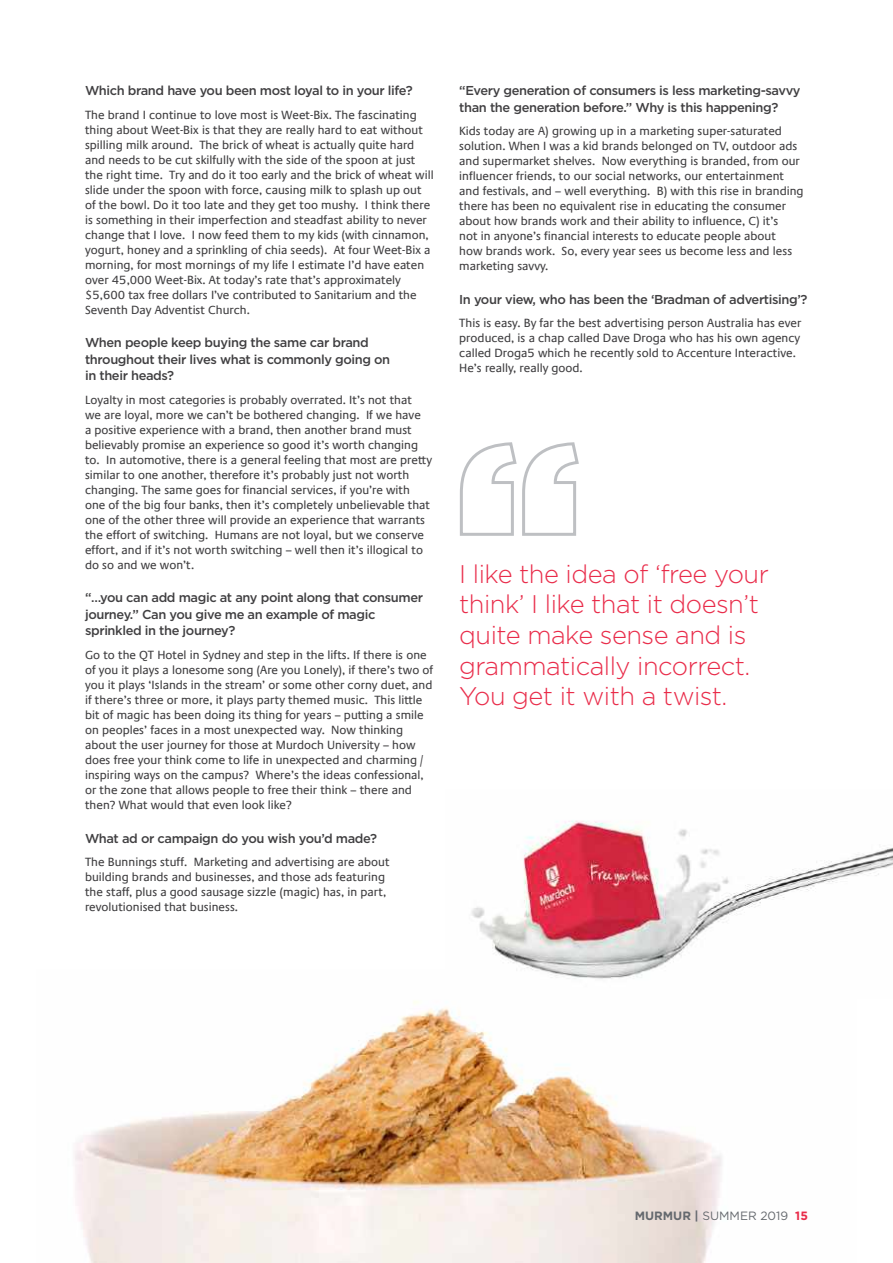
<style>
.page{position:relative;width:893px;height:1263px;background:#fff}
.page>*{position:absolute;margin:0;border:0;box-sizing:border-box;transform-origin:0 0}
.t1{font:300 25.5px/30.6px "Gotham";letter-spacing:-.02em;color:#e92c4a}
.t2{font:500 12.9px/16.5px "Gotham";letter-spacing:-.03em;color:#414042}
.t3{font:12px/15px "Praxis Com";color:#414042}
.t4{font:12px "Gotham";color:#65696e}
.s1{font-weight:700}
.s2{font-weight:700;color:#e92c4a}
</style>
<div class="page">
<img style="left:75px;top:1001px;width:647px;height:262px">
<svg style="left:460px;top:442px;width:119px;height:94px"></svg>
<img style="left:471px;top:820px;width:422px;height:159px">
<p class="t2" style="left:85px;top:82px;width:329px">Which brand have you been most loyal to in your life?</p>
<p class="t3" style="left:85px;top:107px;width:350px">The brand I continue to love most is Weet-Bix. The fascinating thing about Weet-Bix is that they are really hard to eat without spilling milk around. The brick of wheat is actually quite hard and needs to be cut skilfully with the side of the spoon at just the right time. Try and do it too early and the brick of wheat will slide under the spoon with force, causing milk to splash up out of the bowl. Do it too late and they get too mushy. I think there is something in their imperfection and steadfast ability to never change that I love. I now feed them to my kids (with cinnamon, yogurt, honey and a sprinkling of chia seeds). At four Weet-Bix a morning, for most mornings of my life I estimate I’d have eaten over 45,000 Weet-Bix. At today’s rate that’s approximately $5,600 tax free dollars I’ve contributed to Sanitarium and the Seventh Day Adventist Church.</p>
<p class="t2" style="left:85px;top:334px;width:307px">When people keep buying the same car brand throughout their lives what is commonly going on in their heads?</p>
<p class="t3" style="left:85px;top:392px;width:349px">Loyalty in most categories is probably overrated. It’s not that<br>we are loyal, more we can’t be bothered changing. If we have<br>a positive experience with a brand, then another brand must believably promise an experience so good it’s worth changing to. In automotive, there is a general feeling that most are pretty similar to one another, therefore it’s probably just not worth changing. The same goes for financial services, if you’re with one of the big four banks, then it’s completely unbelievable that one of the other three will provide an experience that warrants the effort of switching. Humans are not loyal, but we conserve effort, and if it’s not worth switching – well then it’s illogical to do so and we won’t.</p>
<p class="t2" style="left:85px;top:589px;width:340px">“…you can add magic at any point along that consumer journey.” Can you give me an example of magic sprinkled in the journey?</p>
<p class="t3" style="left:85px;top:647px;width:350px">Go to the QT Hotel in Sydney and step in the lifts. If there is one of you it plays a lonesome song (Are you Lonely), if there’s two of you it plays ‘Islands in the stream’ or some other corny duet, and if there’s three or more, it plays party themed music. This little bit of magic has been doing its thing for years – putting a smile on peoples’ faces in a most unexpected way. Now thinking about the user journey for those at Murdoch University – how does free your think come to life in unexpected and charming / inspiring ways on the campus? Where’s the ideas confessional, or the zone that allows people to free their think – there and then? What would that even look like?</p>
<p class="t2" style="left:85px;top:829px;width:293px">What ad or campaign do you wish you’d made?</p>
<p class="t3" style="left:85px;top:854px;width:306px">The Bunnings stuff. Marketing and advertising are about building brands and businesses, and those ads featuring the staff, plus a good sausage sizzle (magic) has, in part, revolutionised that business.</p>
<p class="t2" style="left:459px;top:82px;width:343px">“Every generation of consumers is less marketing-savvy than the generation before.” Why is this happening?</p>
<p class="t3" style="left:459px;top:124px;width:346px">Kids today are A) growing up in a marketing super-saturated solution. When I was a kid brands belonged on TV, outdoor ads and supermarket shelves. Now everything is branded, from our influencer friends, to our social networks, our entertainment and festivals, and – well everything. B) with this rise in branding there has been no equivalent rise in educating the consumer about how brands work and their ability to influence, C) it’s<br>not in anyone’s financial interests to educate people about<br>how brands work. So, every year sees us become less and less marketing savvy.</p>
<p class="t2" style="left:459px;top:291px;width:350px">In your view, who has been the ‘Bradman of advertising’?</p>
<p class="t3" style="left:459px;top:316px;width:344px">This is easy. By far the best advertising person Australia has ever produced, is a chap called Dave Droga who has his own agency called Droga5 which he recently sold to Accenture Interactive.<br>He’s really, really good.</p>
<h1 class="t1" style="left:459px;top:558px;width:311px">I like the idea of ‘free your think’ I like that it doesn’t quite make sense and is grammatically incorrect.<br>You get it with a twist.</h1>
<p class="t4" style="left:635px;top:1208px;width:175px"><span class="s1">MURMUR |</span> SUMMER 2019 <span class="s2">15</span></p>
</div>
